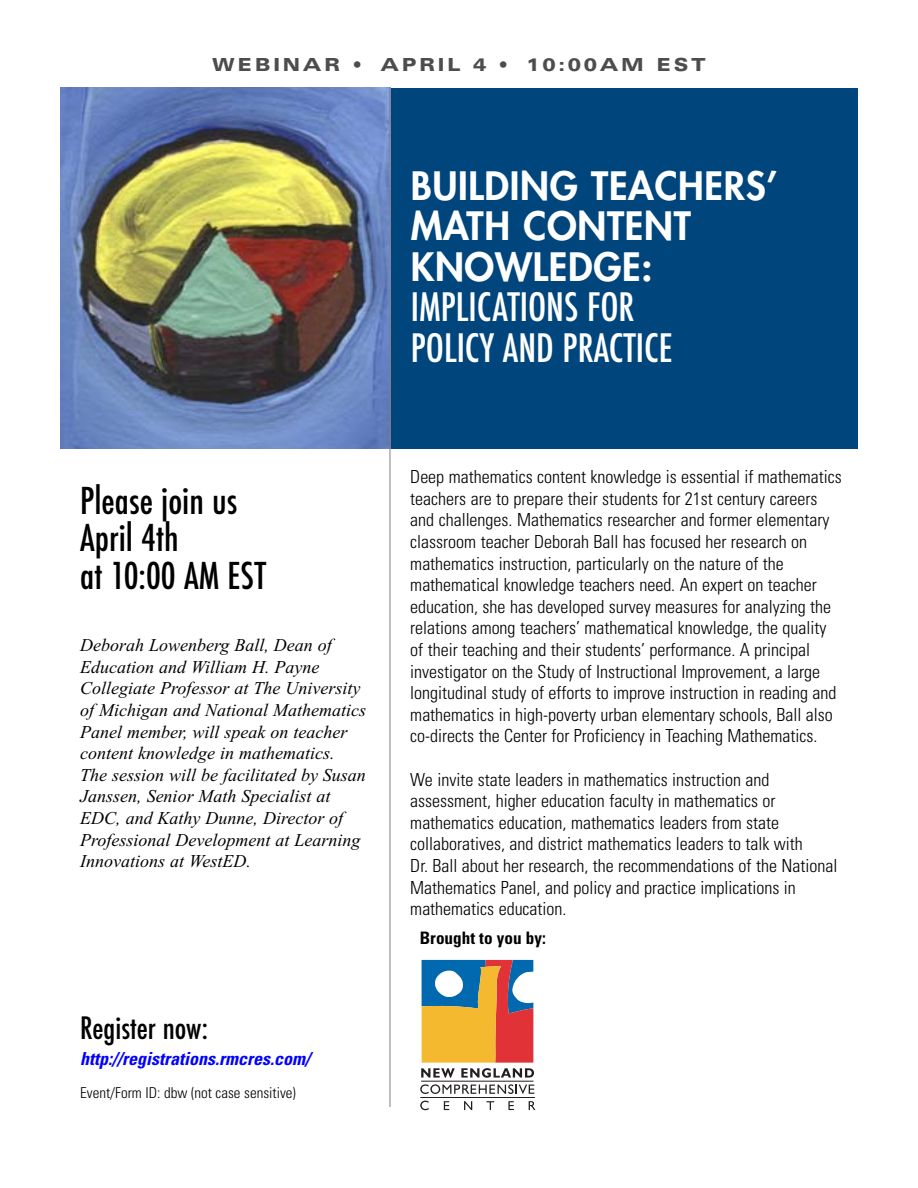
<style>
.page{position:relative;width:918px;height:1188px;background:#fff}
.page>*{position:absolute;margin:0;border:0;box-sizing:border-box;transform-origin:0 0}
.t1{font:800 38.1px/40.5px "Futura";letter-spacing:.015em;color:#fff}
.t2{font:500 condensed 38.1px/40.5px "Futura";color:#fff}
.t3{font:500 condensed 36px/37.5px "Futura";color:#000}
.t4{font:500 condensed 30px "Futura";color:#000}
.t5{font:300 condensed 18px/21.6px "Univers";color:#000}
.t6{font:italic 18px/21.6px "Times New Roman";color:#000}
.t7{font:italic 700 condensed 18px "Univers";color:#00f}
.t8{font:900 expanded 18px "Univers";letter-spacing:.15em;color:#4d4d4d}
.t9{font:700 condensed 17.1px "Univers";color:#000}
.t10{font:300 condensed 15px "Univers";color:#000}
</style>
<div class="page">
<div style="left:379px;top:88px;width:478px;height:360px;background:#00467d"></div>
<img style="left:61px;top:88px;width:329px;height:360px">
<svg style="left:421px;top:960px;width:113px;height:118px"></svg>
<svg style="left:420px;top:1084px;width:114px;height:10px"></svg>
<svg style="left:420px;top:1101px;width:9px;height:9px"></svg>
<svg style="left:444px;top:1101px;width:5px;height:9px"></svg>
<svg style="left:464px;top:1101px;width:8px;height:9px"></svg>
<svg style="left:486px;top:1101px;width:8px;height:9px"></svg>
<svg style="left:508px;top:1101px;width:6px;height:9px"></svg>
<svg style="left:529px;top:1101px;width:6px;height:9px"></svg>
<hr style="left:421px;top:1081px;width:113px;height:1px;background:#231f20">
<hr style="left:420px;top:1097px;width:115px;height:1px;background:#231f20">
<hr style="left:390px;top:88px;width:1px;height:1019px;background:#808080">
<p class="t8" style="left:212px;top:58px;width:495px">WEBINAR • APRIL 4 • 10:00AM EST</p>
<h2 class="t3" style="left:80px;top:484px;width:187px">Please join us<br>April 4th<br>at 10:00 AM EST</h2>
<p class="t6" style="left:80px;top:636px;width:287px">Deborah Lowenberg Ball, Dean of Education and William H. Payne Collegiate Professor at The University of Michigan and National Mathematics Panel member, will speak on teacher content knowledge in mathematics.<br>The session will be facilitated by Susan Janssen, Senior Math Specialist at EDC, and Kathy Dunne, Director of Professional Development at Learning Innovations at WestED.</p>
<h3 class="t4" style="left:80px;top:1014px;width:129px">Register now:</h3>
<p class="t7" style="left:80px;top:1052px;width:231px">http://registrations.rmcres.com/</p>
<p class="t10" style="left:80px;top:1087px;width:217px">Event/Form ID: dbw (not case sensitive)</p>
<h1 class="t1" style="left:411px;top:168px;width:368px">BUILDING TEACHERS’<br>MATH CONTENT<br>KNOWLEDGE:</h1>
<h1 class="t2" style="left:411px;top:289px;width:263px">IMPLICATIONS FOR<br>POLICY AND PRACTICE</h1>
<p class="t5" style="left:410px;top:468px;width:433px">Deep mathematics content knowledge is essential if mathematics teachers are to prepare their students for 21st century careers and challenges. Mathematics researcher and former elementary classroom teacher Deborah Ball has focused her research on mathematics instruction, particularly on the nature of the mathematical knowledge teachers need. An expert on teacher education, she has developed survey measures for analyzing the relations among teachers’ mathematical knowledge, the quality of their teaching and their students’ performance. A principal investigator on the Study of Instructional Improvement, a large longitudinal study of efforts to improve instruction in reading and mathematics in high-poverty urban elementary schools, Ball also co-directs the Center for Proficiency in Teaching Mathematics.</p>
<p class="t5" style="left:410px;top:770px;width:429px">We invite state leaders in mathematics instruction and assessment, higher education faculty in mathematics or mathematics education, mathematics leaders from state collaboratives, and district mathematics leaders to talk with<br>Dr. Ball about her research, the recommendations of the National Mathematics Panel, and policy and practice implications in mathematics education.</p>
<p class="t9" style="left:420px;top:932px;width:127px">Brought to you by:</p>
</div>
